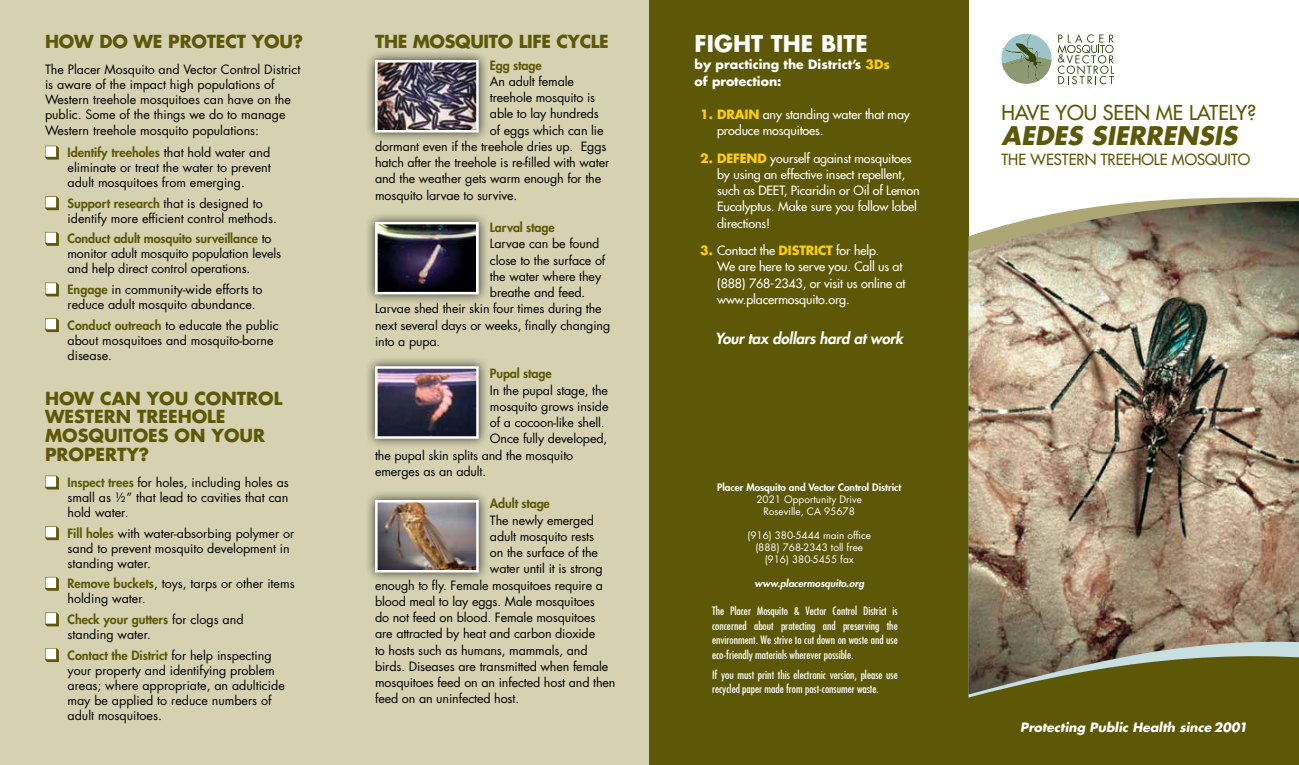
<style>
.page{position:relative;width:1299px;height:765px;background:#fff}
.page>*{position:absolute;margin:0;border:0;box-sizing:border-box;transform-origin:0 0}
.t1{font:italic 700 25px "Futura";color:#5d5807}
.t2{font:700 22.5px "Futura";color:#fff}
.t3{font:20px "Futura";color:#5d5807}
.t4{font:700 17.5px/18.8px "Futura";color:#5d5807}
.t5{font:700 17.5px "Futura";letter-spacing:-.02em;color:#5d5807}
.t6{font:15px "Futura";color:#5d5807}
.t7{font:italic 800 15px "Futura";letter-spacing:-.01em;color:#fff}
.t8{font:12.5px/15px "Futura";letter-spacing:-.01em;color:#000}
.t9{font:12.5px/16.2px "Futura";letter-spacing:-.01em;color:#fff}
.t10{font:700 12.5px/17px "Futura";color:#fff}
.t11{font:800 12.5px "Futura";letter-spacing:-.01em;color:#5d5807}
.t12{font:italic 700 12.5px "Futura";color:#fff}
.t13{font:condensed 11.25px/14.4px "Futura";color:#fff;text-align:justify}
.t14{font:10px/12px "Futura";color:#fff;text-align:center}
.t15{font:800 10px "Futura";color:#fff}
.t16{font:italic 800 10px "Futura";color:#fff}
.s1{font-weight:800;color:#5d5807}
.s2{color:#ffcf03}
.s3{font-weight:700;color:#ffcf03}
</style>
<div class="page">
<div style="left:0;top:0;width:649px;height:765px;background:#d5d1b1"></div>
<div style="left:649px;top:0;width:319px;height:765px;background:#5d5807"></div>
<img style="left:968px;top:253px;width:331px;height:379px">
<svg style="left:968px;top:632px;width:331px;height:15px;background:#877a67"></svg>
<svg style="left:968px;top:647px;width:331px;height:118px;background:#65611d"></svg>
<svg style="left:1057px;top:34px;width:57px;height:50px"></svg>
<svg style="left:1001px;top:34px;width:50px;height:50px"></svg>
<svg style="left:968px;top:194px;width:331px;height:59px"></svg>
<svg style="left:45px;top:146px;width:14px;height:14px"></svg>
<svg style="left:45px;top:196px;width:14px;height:14px"></svg>
<svg style="left:45px;top:232px;width:14px;height:14px"></svg>
<svg style="left:45px;top:283px;width:14px;height:13px"></svg>
<svg style="left:45px;top:318px;width:14px;height:14px"></svg>
<svg style="left:45px;top:476px;width:14px;height:14px"></svg>
<svg style="left:45px;top:526px;width:14px;height:14px"></svg>
<svg style="left:45px;top:577px;width:14px;height:14px"></svg>
<svg style="left:45px;top:613px;width:14px;height:13px"></svg>
<svg style="left:45px;top:648px;width:14px;height:14px"></svg>
<div style="left:365px;top:50px;width:124px;height:92px;background:#000;opacity:.75"></div>
<img style="left:374px;top:59px;width:106px;height:75px">
<div style="left:365px;top:212px;width:124px;height:92px;background:#000;opacity:.75"></div>
<img style="left:374px;top:221px;width:106px;height:75px">
<div style="left:365px;top:490px;width:124px;height:92px;background:#000;opacity:.75"></div>
<img style="left:374px;top:499px;width:106px;height:75px">
<div style="left:365px;top:356px;width:124px;height:93px;background:#000;opacity:.75"></div>
<img style="left:374px;top:365px;width:106px;height:75px">
<h3 class="t4" style="left:45px;top:32px;width:260px">HOW DO WE PROTECT YOU?</h3>
<p class="t8" style="left:45px;top:62px;width:257px">The Placer Mosquito and Vector Control District is aware of the impact high populations of Western treehole mosquitoes can have on the public. Some of the things we do to manage</p>
<p class="t8" style="left:67px;top:120px;width:204px;line-height:21.9px;text-indent:-22px">Western treehole mosquito populations:<br><span class="s1">Identify treeholes</span> that hold water and</p>
<p class="t8" style="left:67px;top:160px;width:205px">eliminate or treat the water to prevent adult mosquitoes from emerging.</p>
<p class="t8" style="left:67px;top:196px;width:211px"><span class="s1">Support research</span> that is designed to identify more efficient control methods.</p>
<p class="t8" style="left:67px;top:231px;width:215px"><span class="s1">Conduct adult mosquito surveillance</span> to monitor adult mosquito population levels and help direct control operations.</p>
<p class="t8" style="left:67px;top:282px;width:197px"><span class="s1">Engage</span> in community-wide efforts to reduce adult mosquito abundance.</p>
<p class="t8" style="left:67px;top:318px;width:213px"><span class="s1">Conduct outreach</span> to educate the public about mosquitoes and mosquito-borne disease.</p>
<h3 class="t4" style="left:45px;top:388px;width:70px">HOW CAN</h3>
<h3 class="t4" style="left:147px;top:388px;width:88px">YOU CONTR</h3>
<h3 class="t4" style="left:258px;top:388px;width:25px">OL</h3>
<h3 class="t4" style="left:45px;top:407px;width:218px">WESTERN TREEHOLE<br>MOSQUITOES ON YOUR<br>PROPERTY?</h3>
<p class="t8" style="left:67px;top:475px;width:223px;text-align:justify"><span class="s1">Inspect trees</span> for holes, including holes as small as ½” that lead to cavities that can hold water.</p>
<p class="t8" style="left:67px;top:526px;width:228px"><span class="s1">Fill holes</span> with water-absorbing polymer or sand to prevent mosquito development in standing water.</p>
<p class="t8" style="left:67px;top:576px;width:229px"><span class="s1">Remove buckets</span>, toys, tarps or other items holding water.</p>
<p class="t8" style="left:67px;top:612px;width:178px"><span class="s1">Check your gutters</span> for clogs and standing water.</p>
<p class="t8" style="left:67px;top:648px;width:219px"><span class="s1">Contact the District</span> for help inspecting your property and identifying problem areas; where appropriate, an adulticide may be applied to reduce numbers of adult mosquitoes.</p>
<h3 class="t5" style="left:375px;top:30px;width:235px">THE MOSQUITO LIFE CYCLE</h3>
<p class="t11" style="left:490px;top:57px;width:53px">Egg stage</p>
<p class="t8" style="left:490px;top:74px;width:85px">An adult female</p>
<p class="t8" style="left:490px;top:90px;width:107px">treehole mosquito is</p>
<p class="t8" style="left:490px;top:106px;width:110px">able to lay hundreds</p>
<p class="t8" style="left:490px;top:123px;width:115px">of eggs which can lie</p>
<p class="t8" style="left:375px;top:139px;width:233px">dormant even if the treehole dries up. Eggs</p>
<p class="t8" style="left:375px;top:155px;width:236px">hatch after the treehole is re-filled with water</p>
<p class="t8" style="left:375px;top:171px;width:228px">and the weather gets warm enough for the</p>
<p class="t8" style="left:375px;top:188px;width:144px">mosquito larvae to survive.</p>
<p class="t11" style="left:490px;top:220px;width:66px">Larval stage</p>
<p class="t8" style="left:490px;top:236px;width:111px">Larvae can be found</p>
<p class="t8" style="left:490px;top:253px;width:117px">close to the surface of</p>
<p class="t8" style="left:490px;top:269px;width:113px">the water where they</p>
<p class="t8" style="left:490px;top:285px;width:97px">breathe and feed.</p>
<p class="t8" style="left:375px;top:301px;width:228px">Larvae shed their skin four times during the</p>
<p class="t8" style="left:375px;top:318px;width:237px">next several days or weeks, finally changing</p>
<p class="t8" style="left:375px;top:334px;width:67px">into a pupa.</p>
<p class="t11" style="left:490px;top:366px;width:63px">Pupal stage</p>
<p class="t8" style="left:490px;top:383px;width:120px">In the pupal stage, the</p>
<p class="t8" style="left:490px;top:399px;width:120px">mosquito grows inside</p>
<p class="t8" style="left:490px;top:415px;width:116px">of a cocoon-like shell.</p>
<p class="t8" style="left:490px;top:431px;width:119px">Once fully developed,</p>
<p class="t8" style="left:375px;top:448px;width:200px">the pupal skin splits and the mosquito</p>
<p class="t8" style="left:375px;top:464px;width:113px">emerges as an adult.</p>
<p class="t11" style="left:490px;top:496px;width:61px">Adult stage</p>
<p class="t8" style="left:490px;top:513px;width:106px">The newly emerged</p>
<p class="t8" style="left:490px;top:529px;width:106px">adult mosquito rests</p>
<p class="t8" style="left:490px;top:545px;width:110px">on the surface of the</p>
<p class="t8" style="left:490px;top:561px;width:114px">water until it is strong</p>
<p class="t8" style="left:375px;top:578px;width:229px">enough to fly. Female mosquitoes require a</p>
<p class="t8" style="left:375px;top:594px;width:221px">blood meal to lay eggs. Male mosquitoes</p>
<p class="t8" style="left:375px;top:610px;width:222px">do not feed on blood. Female mosquitoes</p>
<p class="t8" style="left:375px;top:626px;width:222px">are attracted by heat and carbon dioxide</p>
<p class="t8" style="left:375px;top:643px;width:214px">to hosts such as humans, mammals, and</p>
<p class="t8" style="left:375px;top:659px;width:235px">birds. Diseases are transmitted when female</p>
<p class="t8" style="left:375px;top:675px;width:242px">mosquitoes feed on an infected host and then</p>
<p class="t8" style="left:375px;top:691px;width:146px">feed on an uninfected host.</p>
<h2 class="t2" style="left:694px;top:28px;width:175px">FIGHT THE BITE</h2>
<p class="t10" style="left:694px;top:55px;width:197px">BY PRACTICING THE DISTRICT’S <span class="s2">3DS<br></span>OF PROTECTION:</p>
<p class="t9" style="left:717px;top:106px;width:195px;text-indent:-17px"><span class="s3">1. DRAIN</span> any standing water that may produce mosquitoes.</p>
<p class="t9" style="left:717px;top:150px;width:204px;text-indent:-17px"><span class="s3">2. DEFE ND</span> yourself against mosquitoes by using an effective insect repellent, such as DEET, Picaridin or Oil of Lemon Eucalyptus. Make sure you follow label directions!</p>
<p class="t9" style="left:717px;top:242px;width:190px;text-indent:-17px"><span class="s3">3.</span> Contact the <span class="s3">DISTRICT</span> for help.<br>We are here to serve you. Call us at (888) 768-2343, or visit us online at www.placermosquito.org.</p>
<p class="t7" style="left:715px;top:329px;width:189px">Your tax dollars hard at work</p>
<p class="t15" style="left:717px;top:481px;width:185px">Placer Mosquito and Vector Control District</p>
<p class="t14" style="left:756px;top:493px;width:107px">2021 Opportunity Drive<br>Roseville, CA 95678</p>
<p class="t14" style="left:747px;top:529px;width:125px">(916) 380-5444 main office (888) 768-2343 toll free (916) 380-5455 fax</p>
<p class="t16" style="left:754px;top:577px;width:111px">www.placermosquito.org</p>
<p class="t13" style="left:712px;top:604px;width:187px">The Placer Mosquito &amp; Vector Control District is concerned about protecting and preserving the environment. We strive to cut down on waste and use eco-friendly materials wherever possible.</p>
<p class="t13" style="left:712px;top:667px;width:187px">If you must print this electronic version, please use recycled paper made from post-consumer waste.</p>
<h3 class="t3" style="left:1001px;top:100px;width:256px">Have you seen me lately?</h3>
<h1 class="t1" style="left:1001px;top:119px;width:237px">Aedes sierrensis</h1>
<p class="t6" style="left:1001px;top:150px;width:250px">Th e Western Treehole Mosquito</p>
<p class="t12" style="left:1020px;top:719px;width:229px">Protecting Public Health since 2001</p>
</div>
